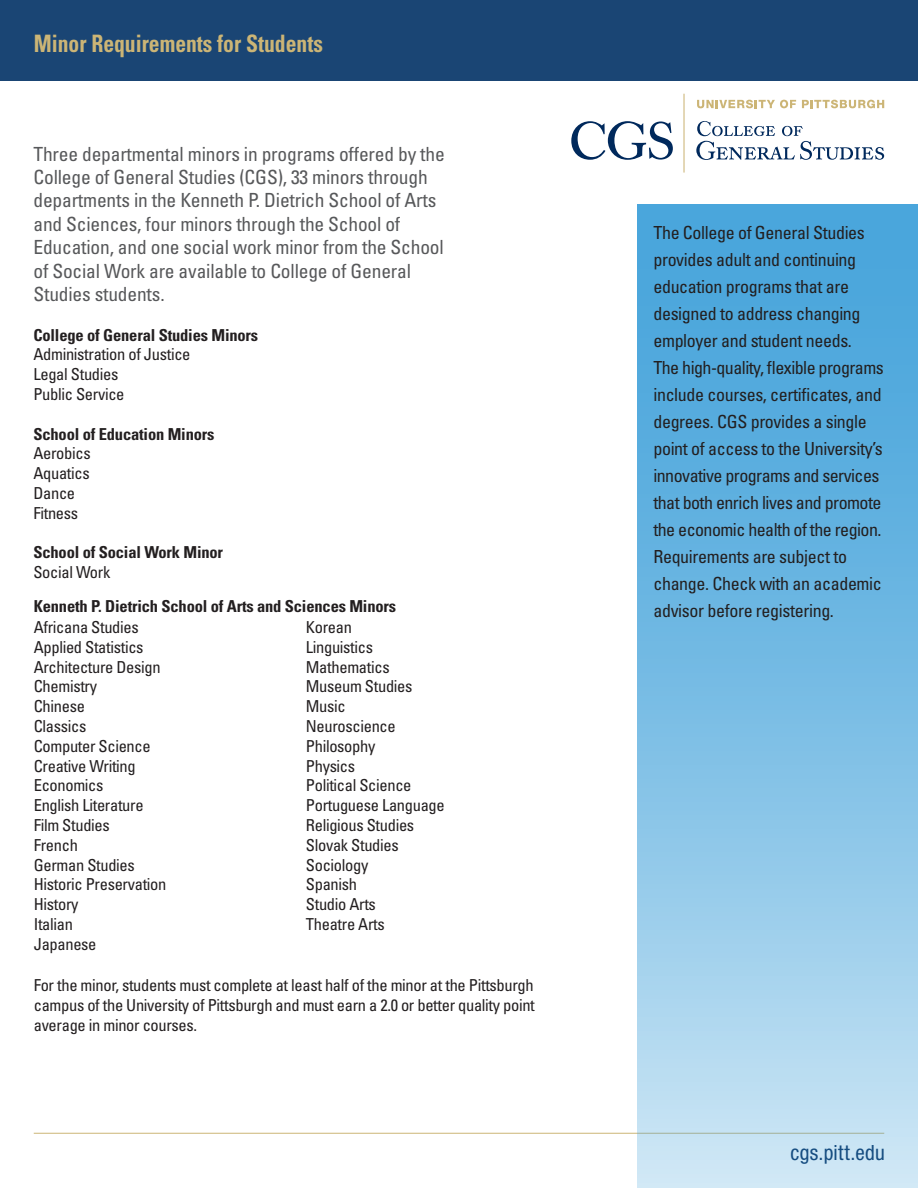
<style>
.page{position:relative;width:918px;height:1188px;background:#fff}
.page>*{position:absolute;margin:0;border:0;box-sizing:border-box;transform-origin:0 0}
.Subhead_apk{font:700 condensed 24px "Univers";color:#ccb576;scale:.9 1}
.t1{font:condensed 21px "Helvetica Neue";letter-spacing:.015em;color:#00295c}
.body_copy_apk{font:condensed 19.5px/23.4px "Univers";letter-spacing:-.01em;color:#57585a}
.body_copy_apk-2{font:condensed 18px/27px "Univers";letter-spacing:-.02em;color:#231f20}
.body_copy_apk-3{font:condensed 16.5px/19.8px "Univers";letter-spacing:-.02em;color:#231f20;text-align:justify}
.body_copy_apk-4{font:700 condensed 16.5px "Univers";letter-spacing:-.01em;color:#231f20}
</style>
<div class="page">
<hr style="left:34px;top:1133px;width:850px;height:1px;background:#ccb576">
<div style="left:0;top:0;width:918px;height:81px;background:#1a4574"></div>
<svg style="left:696px;top:121px;width:188px;height:39px"></svg>
<svg style="left:571px;top:121px;width:102px;height:39px"></svg>
<hr style="left:683px;top:94px;width:2px;height:79px;background:#ccb576">
<svg style="left:697px;top:100px;width:99px;height:8px"></svg>
<svg style="left:802px;top:100px;width:82px;height:8px"></svg>
<div style="left:637px;top:204px;width:281px;height:984px;background:linear-gradient(to bottom,#399dd8,#c5e2f3)"></div>
<p class="Subhead_apk" style="left:34px;top:29px;width:323px">Minor Requirements for Students</p>
<p class="body_copy_apk" style="left:33px;top:141px;width:413px">Three departmental minors in programs offered by the College of General Studies (CGS), 33 minors through departments in the Kenneth P. Dietrich School of Arts and Sciences, four minors through the School of Education, and one social work minor from the School of Social Work are available to College of General Studies students.</p>
<p class="body_copy_apk-4" style="left:33px;top:325px;width:226px">College of General Studies Minors</p>
<p class="body_copy_apk-3" style="left:33px;top:344px;width:159px">Administration of Justice</p>
<p class="body_copy_apk-3" style="left:33px;top:364px;width:86px">Legal Studies</p>
<p class="body_copy_apk-3" style="left:33px;top:384px;width:93px">Public Service</p>
<p class="body_copy_apk-4" style="left:33px;top:424px;width:183px">School of Education Minors</p>
<p class="body_copy_apk-3" style="left:33px;top:443px;width:59px">Aerobics</p>
<p class="body_copy_apk-3" style="left:33px;top:463px;width:58px">Aquatics</p>
<p class="body_copy_apk-3" style="left:33px;top:483px;width:43px">Dance</p>
<p class="body_copy_apk-3" style="left:33px;top:503px;width:46px">Fitness</p>
<p class="body_copy_apk-4" style="left:33px;top:542px;width:191px">School of Social Work Minor</p>
<p class="body_copy_apk-3" style="left:33px;top:562px;width:78px">Social Work</p>
<p class="body_copy_apk-4" style="left:34px;top:596px;width:364px">Kenneth P. Dietrich School of Arts and Sciences Minors</p>
<p class="body_copy_apk-3" style="left:34px;top:617px;width:107px">Africana Studies</p>
<p class="body_copy_apk-3" style="left:34px;top:637px;width:111px">Applied Statistics</p>
<p class="body_copy_apk-3" style="left:34px;top:656px;width:128px">Architecture Design</p>
<p class="body_copy_apk-3" style="left:34px;top:676px;width:65px">Chemistry</p>
<p class="body_copy_apk-3" style="left:34px;top:696px;width:53px">Chinese</p>
<p class="body_copy_apk-3" style="left:34px;top:716px;width:54px">Classics</p>
<p class="body_copy_apk-3" style="left:34px;top:736px;width:118px">Computer Science</p>
<p class="body_copy_apk-3" style="left:34px;top:755px;width:104px">Creative Writing</p>
<p class="body_copy_apk-3" style="left:34px;top:775px;width:71px">Economics</p>
<p class="body_copy_apk-3" style="left:34px;top:795px;width:111px">English Literature</p>
<p class="body_copy_apk-3" style="left:34px;top:815px;width:78px">Film Studies</p>
<p class="body_copy_apk-3" style="left:34px;top:835px;width:46px">French</p>
<p class="body_copy_apk-3" style="left:34px;top:854px;width:103px">German Studies</p>
<p class="body_copy_apk-3" style="left:34px;top:874px;width:134px">Historic Preservation</p>
<p class="body_copy_apk-3" style="left:34px;top:894px;width:46px">History</p>
<p class="body_copy_apk-3" style="left:34px;top:914px;width:41px">Italian</p>
<p class="body_copy_apk-3" style="left:34px;top:934px;width:64px">Japanese</p>
<p class="body_copy_apk-3" style="left:306px;top:617px;width:48px">Korean</p>
<p class="body_copy_apk-3" style="left:306px;top:637px;width:69px">Linguistics</p>
<p class="body_copy_apk-3" style="left:306px;top:656px;width:85px">Mathematics</p>
<p class="body_copy_apk-3" style="left:306px;top:676px;width:108px">Museum Studies</p>
<p class="body_copy_apk-3" style="left:306px;top:696px;width:41px">Music</p>
<p class="body_copy_apk-3" style="left:306px;top:716px;width:91px">Neuroscience</p>
<p class="body_copy_apk-3" style="left:306px;top:736px;width:71px">Philosophy</p>
<p class="body_copy_apk-3" style="left:306px;top:755px;width:51px">Physics</p>
<p class="body_copy_apk-3" style="left:306px;top:775px;width:107px">Political Science</p>
<p class="body_copy_apk-3" style="left:306px;top:795px;width:140px">Portuguese Language</p>
<p class="body_copy_apk-3" style="left:306px;top:815px;width:110px">Religious Studies</p>
<p class="body_copy_apk-3" style="left:306px;top:835px;width:94px">Slovak Studies</p>
<p class="body_copy_apk-3" style="left:306px;top:854px;width:64px">Sociology</p>
<p class="body_copy_apk-3" style="left:306px;top:874px;width:53px">Spanish</p>
<p class="body_copy_apk-3" style="left:306px;top:894px;width:72px">Studio Arts</p>
<p class="body_copy_apk-3" style="left:306px;top:914px;width:80px">Theatre Arts</p>
<p class="body_copy_apk-3" style="left:34px;top:975px;width:503px">For the minor, students must complete at least half of the minor at the Pittsburgh campus of the University of Pittsburgh and must earn a 2.0 or better quality point average in minor courses.</p>
<p class="body_copy_apk-2" style="left:653px;top:219px;width:232px">The College of General Studies provides adult and continuing education programs that are designed to address changing employer and student needs.<br>The high-quality, flexible programs include courses, certificates, and degrees. CGS provides a single point of access to the University’s innovative programs and services that both enrich lives and promote the economic health of the region.<br>Requirements are subject to change. Check with an academic advisor before registering.</p>
<p class="t1" style="left:790px;top:1140px;width:96px">cgs.pitt.edu</p>
</div>
